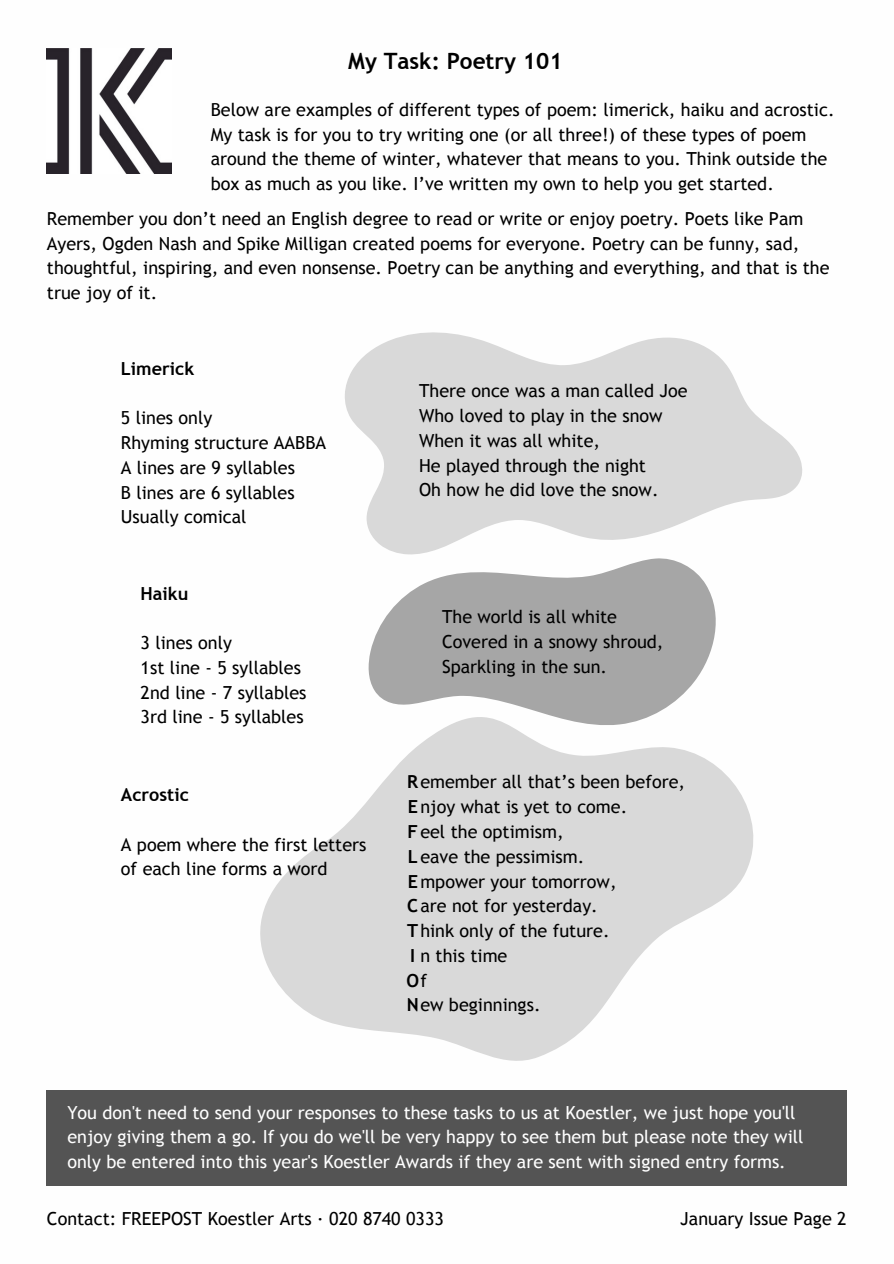
<style>
.page{position:relative;width:894px;height:1264px;background:#fff}
.page>*{position:absolute;margin:0;border:0;box-sizing:border-box;transform-origin:0 0}
.t1{font:700 22.5px "Trebuchet MS";color:#000}
.t2{font:18px/24.8px "Trebuchet MS";color:#000}
.t3{font:18px/24.8px "Trebuchet MS";color:#fff}
.t4{font:700 18px "Trebuchet MS";color:#000}
.s1{font-weight:700}
</style>
<div class="page">
<img style="left:47px;top:48px;width:125px;height:125px">
<div style="left:47px;top:1090px;width:799px;height:95px;background:#545454"></div>
<svg style="left:345px;top:332px;width:457px;height:222px;fill:#d9d9d9"></svg>
<svg style="left:368px;top:558px;width:348px;height:121px;fill:#a6a6a6"></svg>
<svg style="left:260px;top:679px;width:494px;height:382px;fill:#d9d9d9"></svg>
<p class="t1" style="left:348px;top:47px;width:216px">My Task: Poetry 101</p>
<p class="t2" style="left:211px;top:97px;width:625px">Below are examples of different types of poem: limerick, haiku and acrostic.<br>My task is for you to try writing one (or all three!) of these types of poem around the theme of winter, whatever that means to you. Think outside the box as much as you like. I’ve written my own to help you get started.</p>
<p class="t2" style="left:47px;top:206px;width:784px">Remember you don’t need an English degree to read or write or enjoy poetry. Poets like Pam Ayers, Ogden Nash and Spike Milligan created poems for everyone. Poetry can be funny, sad, thoughtful, inspiring, and even nonsense. Poetry can be anything and everything, and that is the true joy of it.</p>
<p class="t4" style="left:121px;top:357px;width:75px">Limerick</p>
<p class="t2" style="left:121px;top:406px;width:207px">5 lines only<br>Rhyming structure AABBA<br>A lines are 9 syllables<br>B lines are 6 syllables<br>Usually comical</p>
<p class="t4" style="left:140px;top:582px;width:49px">Haiku</p>
<p class="t2" style="left:140px;top:630px;width:167px">3 lines only<br>1st line - 5 syllables<br>2nd line - 7 syllables<br>3rd line - 5 syllables</p>
<p class="t4" style="left:121px;top:783px;width:69px">Acrostic</p>
<p class="t2" style="left:121px;top:832px;width:247px">A poem where the first letters of each line forms a word</p>
<p class="t2" style="left:419px;top:379px;width:270px">There once was a man called Joe<br>Who loved to play in the snow<br>When it was all white,<br>He played through the night<br>Oh how he did love the snow.</p>
<p class="t2" style="left:442px;top:605px;width:223px">The world is all white<br>Covered in a snowy shroud,<br>Sparkling in the sun.</p>
<p class="t2" style="left:406px;top:770px;width:280px"><span class="s1">R</span>emember all that’s been before,<br><span class="s1">E</span>njoy what is yet to come.<br><span class="s1">F</span>eel the optimism,<br><span class="s1">L</span>eave the pessimism.<br><span class="s1">E</span>mpower your tomorrow,<br><span class="s1">C</span>are not for yesterday.<br><span class="s1">T</span>hink only of the future.<br><span class="s1">I</span> n this time<br><span class="s1">O</span>f<br><span class="s1">N</span>ew beginnings.</p>
<p class="t3" style="left:67px;top:1100px;width:737px">You don't need to send your responses to these tasks to us at Koestler, we just hope you'll enjoy giving them a go. If you do we'll be very happy to see them but please note they will only be entered into this year's Koestler Awards if they are sent with signed entry forms.</p>
<p class="t2" style="left:47px;top:1206px;width:398px">Contact: FREEPOST Koestler Arts ∙ 020 8740 0333</p>
<p class="t2" style="left:680px;top:1206px;width:168px">January Issue Page 2</p>
</div>
